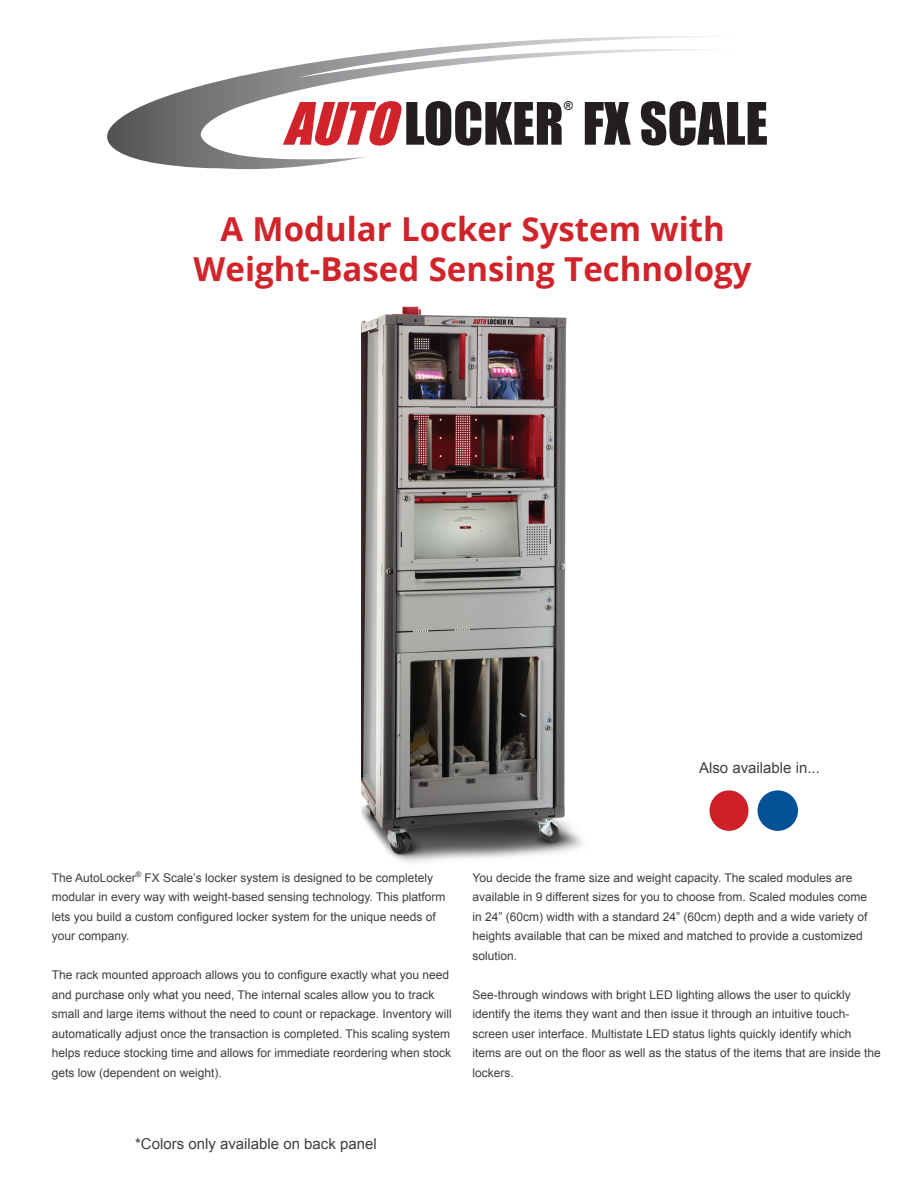
<style>
.page{position:relative;width:918px;height:1188px;background:#fff}
.page>*{position:absolute;margin:0;border:0;box-sizing:border-box;transform-origin:0 0}
.t1{font:54px "Impact";color:#231f20}
.t2{font:700 33px/39.6px "Open Sans";color:#d1232a;text-align:center}
.t3{font:15px "Arial";color:#3e3e3f}
.t4{font:12px/19.5px "Arial";color:#3e3e3f}
.t5{font:12px "Impact";color:#231f20}
.s1{font-style:italic;color:#d1232a}
</style>
<div class="page">
<svg style="left:107px;top:36px;width:600px;height:134px"></svg>
<img style="left:361px;top:306px;width:222px;height:556px">
<div style="left:758px;top:790px;width:40px;height:41px;background:#045295;border-radius:50%"></div>
<div style="left:710px;top:790px;width:39px;height:41px;background:#ce2127;border-radius:50%"></div>
<h1 class="t1" style="left:283px;top:82px;width:486px"><span class="s1">AUTO</span>LOCKER FX SCALE</h1>
<p class="t5" style="left:564px;top:96px;width:11px">®</p>
<h2 class="t2" style="left:194px;top:209px;width:559px">A Modular Locker System with<br>Weight-Based Sensing Technology</h2>
<p class="t3" style="left:699px;top:757px;width:122px">Also available in...</p>
<p class="t4" style="left:52px;top:868px;width:395px">The AutoLocker<sup>®</sup> FX Scale’s locker system is designed to be completely modular in every way with weight-based sensing technology. This platform lets you build a custom configured locker system for the unique needs of your company.</p>
<p class="t4" style="left:52px;top:966px;width:402px">The rack mounted approach allows you to configure exactly what you need and purchase only what you need, The internal scales allow you to track small and large items without the need to count or repackage. Inventory will automatically adjust once the transaction is completed. This scaling system helps reduce stocking time and allows for immediate reordering when stock gets low (dependent on weight).</p>
<p class="t4" style="left:473px;top:868px;width:396px">You decide the frame size and weight capacity. The scaled modules are available in 9 different sizes for you to choose from. Scaled modules come in 24” (60cm) width with a standard 24” (60cm) depth and a wide variety of heights available that can be mixed and matched to provide a customized solution.</p>
<p class="t4" style="left:473px;top:985px;width:410px">See-through windows with bright LED lighting allows the user to quickly identify the items they want and then issue it through an intuitive touch&shy;screen user interface. Multistate LED status lights quickly identify which items are out on the floor as well as the status of the items that are inside the lockers.</p>
<p class="t3" style="left:135px;top:1133px;width:243px">*Colors only available on back panel</p>
</div>
